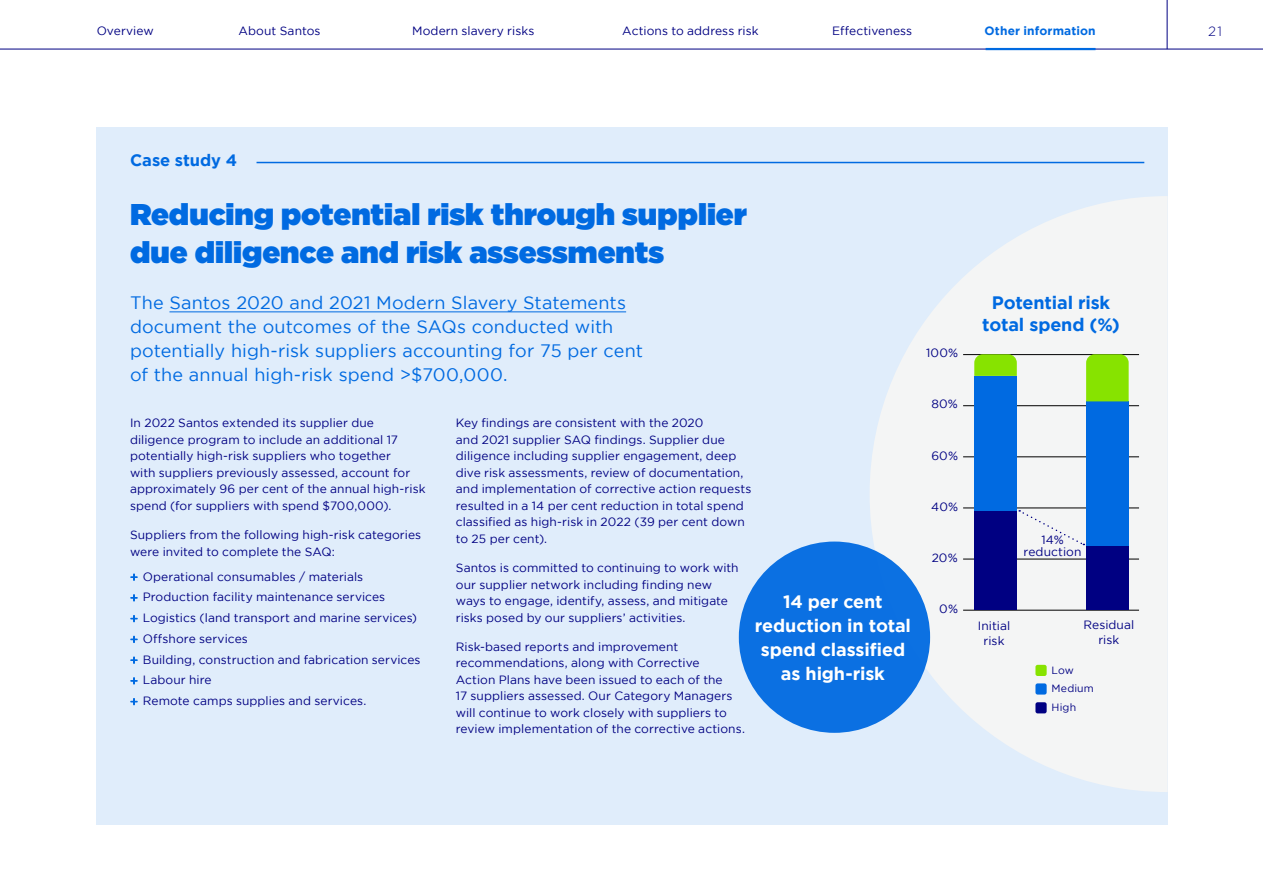
<style>
.page{position:relative;width:1263px;height:893px;background:#fff}
.page>*{position:absolute;margin:0;border:0;box-sizing:border-box;transform-origin:0 0}
.t1{font:900 30px/37.5px "Gotham";color:#006ae1}
.t2{font:18px/24px "Gotham";letter-spacing:.01em;color:#006ae1}
.t3{font:700 18px/24px "Gotham";letter-spacing:-.01em;color:#fff;text-align:center}
.t4{font:700 18px/22.5px "Gotham";letter-spacing:-.01em;color:#006ae1;text-align:center}
.t5{font:700 16.5px "Gotham";color:#006ae1}
.t6{font:300 13.5px "Gotham";color:#000082}
.t7{font:12px/16.5px "Gotham";letter-spacing:.005em;color:#000082}
.t8{font:700 12px "Gotham";letter-spacing:.01em;color:#006ae1}
.t9{font:10.5px "Gotham";letter-spacing:.01em;color:#000082}
.s1{font-family:"Replica Std";font-weight:300;font-size:13.5px;color:#006ae1}
</style>
<div class="page">
<div style="left:96px;top:128px;width:1071px;height:697px;background:#e0edfb"></div>
<hr style="left:169px;top:312px;width:457px;height:1px;background:#006ae1">
<svg style="left:870px;top:196px;width:297px;height:596px;fill:#f4f5f5"></svg>
<div style="left:739px;top:542px;width:191px;height:191px;background:#0b70e2;border-radius:50%"></div>
<div style="left:1019px;top:510px;width:65px;height:35px;background:#f4f5f5"></div>
<hr style="left:963px;top:610px;width:176px;height:1px;background:#000">
<hr style="left:963px;top:559px;width:176px;height:1px;background:#000">
<hr style="left:963px;top:508px;width:176px;height:1px;background:#000">
<hr style="left:963px;top:457px;width:176px;height:1px;background:#000">
<hr style="left:963px;top:405px;width:176px;height:1px;background:#000">
<hr style="left:963px;top:354px;width:176px;height:1px;background:#000">
<div style="left:1035px;top:702px;width:12px;height:11px;background:#000082;border-radius:2px"></div>
<div style="left:1035px;top:683px;width:12px;height:12px;background:#006ae1;border-radius:2px"></div>
<div style="left:1035px;top:665px;width:12px;height:11px;background:#87e300;border-radius:2px"></div>
<div style="left:974px;top:510px;width:43px;height:100px;background:#000082"></div>
<div style="left:974px;top:376px;width:43px;height:134px;background:#006ae1"></div>
<svg style="left:974px;top:354px;width:43px;height:22px"></svg>
<div style="left:1086px;top:546px;width:43px;height:64px;background:#000082"></div>
<div style="left:1086px;top:401px;width:43px;height:145px;background:#006ae1"></div>
<svg style="left:1086px;top:354px;width:43px;height:47px;background:#88e105"></svg>
<hr style="left:256px;top:162px;width:888px;height:1px;background:#006ae1">
<hr style="left:1167px;top:0;width:1px;height:49px;background:#000082">
<hr style="left:0;top:49px;width:1263px;height:1px;background:#000082">
<hr style="left:986px;top:48px;width:109px;height:2px;background:#006ae1">
<p class="t7" style="left:97px;top:22px;width:59px">Overview</p>
<p class="t7" style="left:239px;top:22px;width:83px">About Santos</p>
<p class="t7" style="left:412px;top:22px;width:124px">Modern slavery risks</p>
<p class="t7" style="left:622px;top:22px;width:138px">Actions to address risk</p>
<p class="t7" style="left:832px;top:22px;width:82px">Effectiveness</p>
<p class="t8" style="left:984px;top:24px;width:113px">Other information</p>
<p class="t6" style="left:1208px;top:24px;width:15px">21</p>
<h3 class="t5" style="left:130px;top:151px;width:109px">Case study 4</h3>
<h1 class="t1" style="left:130px;top:195px;width:618px">Reducing potential risk through supplier due diligence and risk assessments</h1>
<h2 class="t2" style="left:130px;top:291px;width:514px">The Santos 2020 and 2021 Modern Slavery Statements document the outcomes of the SAQs conducted with potentially high-risk suppliers accounting for 75 per cent of the annual high-risk spend &gt;$700,000.</h2>
<p class="t7" style="left:130px;top:415px;width:297px">In 2022 Santos extended its supplier due diligence program to include an additional 17 potentially high-risk suppliers who together<br>with suppliers previously assessed, account for approximately 96 per cent of the annual high-risk spend (for suppliers with spend $700,000).</p>
<p class="t7" style="left:130px;top:526px;width:293px">Suppliers from the following high-risk categories were invited to complete the SAQ:</p>
<p class="t7" style="left:130px;top:566px;width:292px;line-height:20.7px"><span class="s1">+</span> Operational consumables / materials<br><span class="s1">+</span> Production facility maintenance services<br><span class="s1">+</span> Logistics (land transport and marine services) <span class="s1">+</span> Offshore services<br><span class="s1">+</span> Building, construction and fabrication services <span class="s1">+</span> Labour hire<br><span class="s1">+</span> Remote camps supplies and services.</p>
<p class="t7" style="left:456px;top:415px;width:297px">Key findings are consistent with the 2020<br>and 2021 supplier SAQ findings. Supplier due diligence including supplier engagement, deep dive risk assessments, review of documentation, and implementation of corrective action requests resulted in a 14 per cent reduction in total spend classified as high-risk in 2022 (39 per cent down to 25 per cent).</p>
<p class="t7" style="left:456px;top:559px;width:284px">Santos is committed to continuing to work with our supplier network including finding new ways to engage, identify, assess, and mitigate risks posed by our suppliers’ activities.</p>
<p class="t7" style="left:456px;top:638px;width:291px">Risk-based reports and improvement recommendations, along with Corrective<br>Action Plans have been issued to each of the<br>17 suppliers assessed. Our Category Managers will continue to work closely with suppliers to review implementation of the corrective actions.</p>
<h2 class="t3" style="left:755px;top:589px;width:158px">14 per cent reduction in total spend classified as high-risk</h2>
<p class="t7" style="left:926px;top:345px;width:34px">100%</p>
<p class="t7" style="left:931px;top:396px;width:28px">80%</p>
<p class="t7" style="left:931px;top:447px;width:28px">60%</p>
<p class="t7" style="left:931px;top:498px;width:28px">40%</p>
<p class="t7" style="left:932px;top:549px;width:28px">20%</p>
<p class="t7" style="left:939px;top:601px;width:20px">0%</p>
<h2 class="t4" style="left:982px;top:291px;width:139px">Potential risk total spend (%)</h2>
<p class="t7" style="left:1023px;top:533px;width:59px;line-height:12px;text-align:center">14% reduction</p>
<p class="t7" style="left:978px;top:618px;width:34px;line-height:15px;text-align:center">Initial risk</p>
<p class="t9" style="left:1051px;top:664px;width:24px">Low</p>
<p class="t7" style="left:1083px;top:618px;width:52px;line-height:15px;text-align:center">Residual risk</p>
<p class="t9" style="left:1051px;top:683px;width:44px">Medium</p>
<p class="t9" style="left:1051px;top:702px;width:26px">High</p>
</div>
